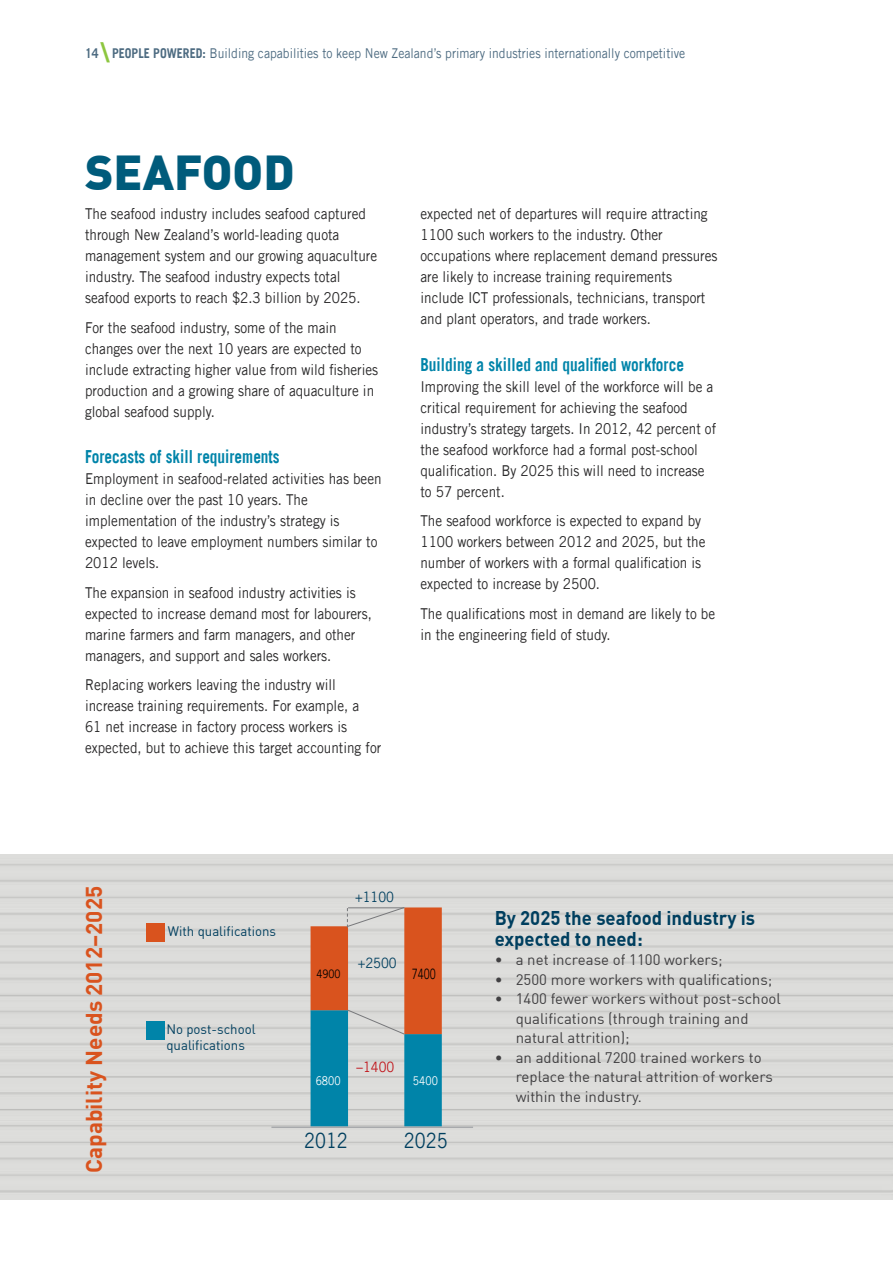
<style>
.page{position:relative;width:893px;height:1263px;background:#fff}
.page>*{position:absolute;margin:0;border:0;box-sizing:border-box;transform-origin:0 0}
.t1{font:900 48px "DIN";color:#005b7b}
.t2{font:700 22.5px "DIN";color:#d9531e}
.t3{font:21px "Trade Gothic LT Std";color:#003f5f;scale:.85 1}
.t4{font:700 19.5px/21px "DIN";color:#003f5f;scale:.95 1}
.t5{font:700 18px "Trade Gothic LT Std";color:#0084a9;scale:.85 1}
.t6{font:15px/21px "Trade Gothic LT Std";color:#292829;scale:.9 1}
.t7{font:15px/19.5px "DIN";color:#414042}
.t8{font:14.4px "Trade Gothic LT Std";color:#000;scale:.69 1}
.t9{font:14.25px "Trade Gothic LT Std";color:#003f5f;scale:.9 1}
.t10{font:14.25px "Trade Gothic LT Std";color:#c0151b;scale:.9 1}
.t11{font:13.5px "Trade Gothic LT Std";color:#4d6b81;scale:.9 1}
.t12{font:13.5px/16.2px "DIN";color:#003f5f}
.t13{font:12px "Trade Gothic LT Std";color:#fff;scale:.85 1}
.t14{font:11.7px "Trade Gothic LT Std";color:#000;scale:.85 1}
.s1{font-weight:700}
.s2{font-weight:700;font-size:27px;color:#8dc63f}
</style>
<div class="page">
<img style="left:0;top:854px;width:893px;height:345px">
<div style="left:147px;top:923px;width:18px;height:18px;background:#d9531e"></div>
<div style="left:147px;top:1021px;width:18px;height:18px;background:#0084a9"></div>
<svg style="left:311px;top:907px;width:131px;height:219px;background:#9e9d97"></svg>
<hr style="left:271px;top:1126px;width:202px;height:2px;background:#a7a9ac">
<p class="t11" style="left:85px;top:45px;width:668px"><span class="s1">14</span> <span class="s2">\</span> <span class="s1">PEOPLE POWERED:</span> Building capabilities to keep New Zealand’s primary industries internationally competitive</p>
<h1 class="t1" style="left:85px;top:140px;width:211px">SEAFOOD</h1>
<p class="t6" style="left:85px;top:203px;width:326px">The seafood industry includes seafood captured through New Zealand’s world-leading quota management system and our growing aquaculture industry. The seafood industry expects total seafood exports to reach $2.3 billion by 2025.</p>
<p class="t6" style="left:85px;top:317px;width:327px">For the seafood industry, some of the main changes over the next 10 years are expected to include extracting higher value from wild fisheries production and a growing share of aquaculture in global seafood supply.</p>
<p class="t5" style="left:85px;top:446px;width:230px">Forecasts of skill requirements</p>
<p class="t6" style="left:85px;top:468px;width:331px">Employment in seafood-related activities has been in decline over the past 10 years. The implementation of the industry’s strategy is expected to leave employment numbers similar to 2012 levels.</p>
<p class="t6" style="left:85px;top:582px;width:320px">The expansion in seafood industry activities is expected to increase demand most for labourers, marine farmers and farm managers, and other managers, and support and sales workers.</p>
<p class="t6" style="left:85px;top:674px;width:331px">Replacing workers leaving the industry will increase training requirements. For example, a<br>61 net increase in factory process workers is expected, but to achieve this target accounting for</p>
<p class="t6" style="left:420px;top:203px;width:331px">expected net of departures will require attracting 1100 such workers to the industry. Other occupations where replacement demand pressures are likely to increase training requirements include ICT professionals, technicians, transport and plant operators, and trade workers.</p>
<p class="t5" style="left:420px;top:353px;width:312px">Building a skilled and qualified workforce</p>
<p class="t6" style="left:420px;top:376px;width:330px">Improving the skill level of the workforce will be a critical requirement for achieving the seafood industry’s strategy targets. In 2012, 42 percent of the seafood workforce had a formal post-school qualification. By 2025 this will need to increase to 57 percent.</p>
<p class="t6" style="left:420px;top:510px;width:318px">The seafood workforce is expected to expand by 1100 workers between 2012 and 2025, but the number of workers with a formal qualification is expected to increase by 2500.</p>
<p class="t6" style="left:420px;top:603px;width:329px">The qualifications most in demand are likely to be in the engineering field of study.</p>
<h2 class="t2" style="left:79px;top:1173px;width:288px;rotate:-90deg">Capability Needs 2012–2025</h2>
<p class="t12" style="left:168px;top:923px;width:110px">With qualifications</p>
<p class="t12" style="left:166px;top:1021px;width:91px">No post-school qualifications</p>
<p class="t9" style="left:355px;top:888px;width:45px">+1100</p>
<p class="t9" style="left:358px;top:954px;width:45px">+2500</p>
<p class="t14" style="left:316px;top:967px;width:30px">4900</p>
<p class="t8" style="left:412px;top:965px;width:37px">7400</p>
<p class="t10" style="left:357px;top:1058px;width:43px">–1400</p>
<p class="t13" style="left:316px;top:1073px;width:31px">6800</p>
<p class="t13" style="left:413px;top:1073px;width:31px">5400</p>
<h3 class="t3" style="left:304px;top:1128px;width:53px">2012</h3>
<h3 class="t3" style="left:404px;top:1128px;width:53px">2025</h3>
<h3 class="t4" style="left:495px;top:907px;width:276px">By 2025 the seafood industry is expected to need:</h3>
<p class="t7" style="left:495px;top:950px;width:229px">• a net increase of 1100 workers;</p>
<p class="t7" style="left:495px;top:969px;width:279px">• 2500 more workers with qualifications;</p>
<p class="t7" style="left:516px;top:989px;width:267px;text-indent:-21px">• 1400 fewer workers without post-school qualifications (through training and natural attrition);</p>
<p class="t7" style="left:516px;top:1047px;width:259px;text-indent:-21px">• an additional 7200 trained workers to replace the natural attrition of workers within the industry.</p>
</div>
